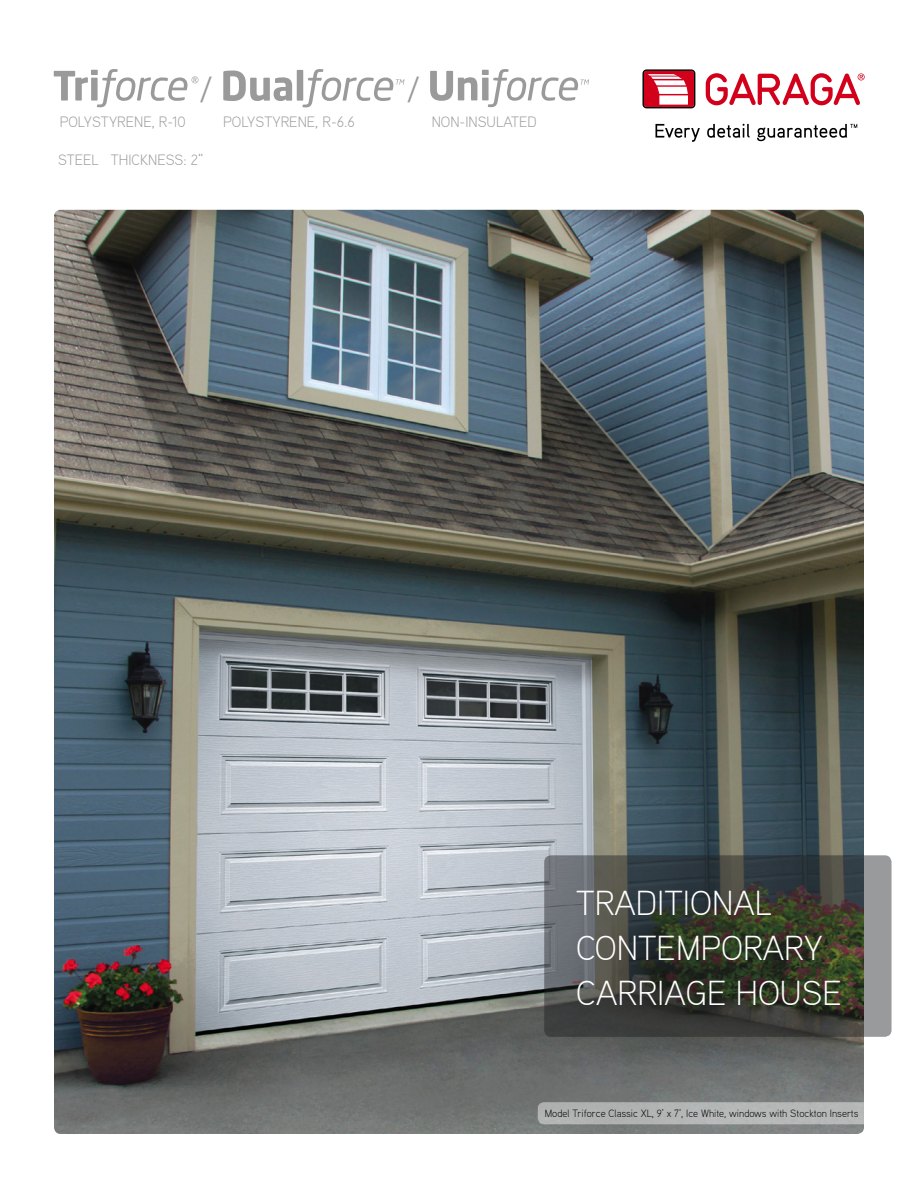
<style>
.page{position:relative;width:918px;height:1188px;background:#fff}
.page>*{position:absolute;margin:0;border:0;box-sizing:border-box;transform-origin:0 0}
.t1{font:300 34.5px/45px "Aaux";color:#fff}
.t2{font:30px "Aaux";color:#999a9c}
.t3{font:300 14.85px "Aaux";color:#999a9c}
.t4{font:300 10.5px "Aaux";color:#000}
</style>
<div class="page">
<img style="left:54px;top:210px;width:810px;height:924px">
<div style="left:538px;top:1102px;width:332px;height:22px;background:#b4b6b6;border-radius:6px"></div>
<svg style="left:54px;top:69px;width:144px;height:38px"></svg>
<svg style="left:223px;top:70px;width:69px;height:31px"></svg>
<div style="left:297px;top:70px;width:6px;height:31px;background:#9a9a9a"></div>
<svg style="left:302px;top:69px;width:102px;height:38px"></svg>
<svg style="left:430px;top:69px;width:159px;height:38px"></svg>
<svg style="left:706px;top:73px;width:159px;height:32px"></svg>
<svg style="left:642px;top:69px;width:53px;height:39px"></svg>
<svg style="left:655px;top:124px;width:45px;height:18px"></svg>
<svg style="left:707px;top:124px;width:43px;height:14px"></svg>
<svg style="left:757px;top:124px;width:100px;height:17px"></svg>
<svg style="left:544px;top:855px;width:348px;height:182px;background:#464a43"></svg>
<h2 class="t2" style="left:200px;top:71px;width:13px">/</h2>
<h2 class="t2" style="left:408px;top:71px;width:13px">/</h2>
<h3 class="t3" style="left:60px;top:112px;width:127px">POLYSTYRENE, R-10</h3>
<h3 class="t3" style="left:223px;top:112px;width:133px">POLYSTYRENE, R-6.6</h3>
<h3 class="t3" style="left:432px;top:112px;width:107px">NON-INSULATED</h3>
<h3 class="t3" style="left:58px;top:150px;width:147px">STEEL THICKNESS: 2”</h3>
<h1 class="t1" style="left:576px;top:879px;width:267px">TRADITIONAL<br>CONTEMPORARY<br>CARRIAGE HOUSE</h1>
<p class="t4" style="left:545px;top:1107px;width:315px">Model Triforce Classic XL, 9’ x 7’, Ice White, windows with Stockton Inserts</p>
</div>
